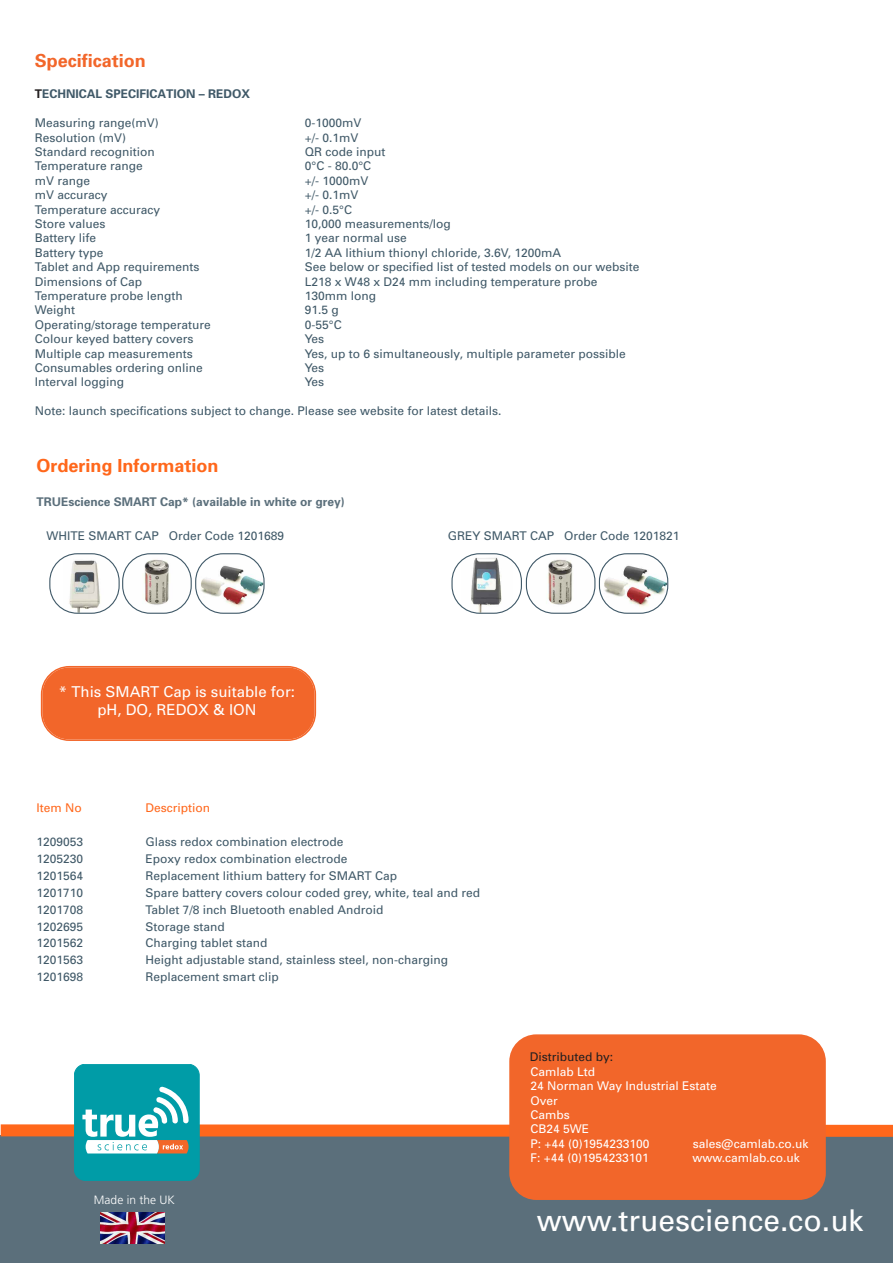
<style>
.page{position:relative;width:893px;height:1263px;background:#fff}
.page>*{position:absolute;margin:0;border:0;box-sizing:border-box;transform-origin:0 0}
.t1{font:30px "Univers";color:#fff}
.t2{font:700 18px "Univers";color:#ff671b}
.t3{font:700 18px "Univers";color:#f2662a}
.t4{font:15px/18px "Univers";color:#fff;text-align:center}
.t5{font:12px "Univers";color:#405968}
.t6{font:12px/14.4px "Univers";color:#fff}
.t7{font:700 12px "Univers";color:#5b6f7b}
.t8{font:700 12px "Univers";color:#405968}
.t9{font:12px "Univers";color:#ff671b}
.t10{font:12px "Univers";color:#231f20}
.t11{font:300 12px "Frutiger";color:#fff}
.s1{color:#231f20}
</style>
<div class="page">
<div style="left:1px;top:1135px;width:892px;height:128px;background:#5b6f7b"></div>
<div style="left:1px;top:1124px;width:892px;height:13px;background:#ff671b"></div>
<div style="left:74px;top:1064px;width:125px;height:116px;background:#009ca7;border-radius:11px"></div>
<div style="left:74px;top:1064px;width:125px;height:116px;border:1px solid #009ca7;border-radius:11px"></div>
<svg style="left:82px;top:1086px;width:107px;height:67px"></svg>
<img style="left:100px;top:1212px;width:64px;height:32px">
<div style="left:509px;top:1034px;width:317px;height:166px;background:#f2662a;border-radius:27px"></div>
<div style="left:41px;top:666px;width:275px;height:75px;background:#f2662a"></div>
<svg style="left:49px;top:553px;width:216px;height:61px"></svg>
<svg style="left:451px;top:553px;width:217px;height:61px"></svg>
<h2 class="t3" style="left:35px;top:54px;width:113px">Specification</h2>
<p class="t8" style="left:35px;top:90px;width:217px"><span class="s1">T</span>ECHNICAL SPECIFICATION – REDOX</p>
<p class="t5" style="left:35px;top:119px;width:126px">Measuring range(mV)</p>
<p class="t5" style="left:305px;top:119px;width:58px">0-1000mV</p>
<p class="t5" style="left:35px;top:133px;width:93px">Resolution (mV)</p>
<p class="t5" style="left:305px;top:133px;width:55px">+/- 0.1mV</p>
<p class="t5" style="left:35px;top:147px;width:122px">Standard recognition</p>
<p class="t5" style="left:305px;top:147px;width:82px">QR code input</p>
<p class="t5" style="left:35px;top:162px;width:110px">Temperature range</p>
<p class="t5" style="left:305px;top:162px;width:68px">0°C - 80.0°C</p>
<p class="t5" style="left:35px;top:176px;width:57px">mV range</p>
<p class="t5" style="left:305px;top:176px;width:65px">+/- 1000mV</p>
<p class="t5" style="left:35px;top:191px;width:74px">mV accuracy</p>
<p class="t5" style="left:305px;top:191px;width:55px">+/- 0.1mV</p>
<p class="t5" style="left:35px;top:205px;width:127px">Temperature accuracy</p>
<p class="t5" style="left:305px;top:205px;width:49px">+/- 0.5°C</p>
<p class="t5" style="left:35px;top:219px;width:72px">Store values</p>
<p class="t5" style="left:305px;top:219px;width:148px">10,000 measurements/log</p>
<p class="t5" style="left:35px;top:234px;width:63px">Battery life</p>
<p class="t5" style="left:305px;top:234px;width:104px">1 year normal use</p>
<p class="t5" style="left:35px;top:248px;width:70px">Battery type</p>
<p class="t5" style="left:305px;top:248px;width:258px">1/2 AA lithium thionyl chloride, 3.6V, 1200mA</p>
<p class="t5" style="left:35px;top:263px;width:166px">Tablet and App requirements</p>
<p class="t5" style="left:305px;top:263px;width:336px">See below or specified list of tested models on our website</p>
<p class="t5" style="left:35px;top:277px;width:109px">Dimensions of Cap</p>
<p class="t5" style="left:305px;top:277px;width:294px">L218 x W48 x D24 mm including temperature probe</p>
<p class="t5" style="left:35px;top:291px;width:150px">Temperature probe length</p>
<p class="t5" style="left:305px;top:291px;width:73px">130mm long</p>
<p class="t5" style="left:35px;top:306px;width:42px">Weight</p>
<p class="t5" style="left:305px;top:306px;width:36px">91.5 g</p>
<p class="t5" style="left:35px;top:320px;width:178px">Operating/storage temperature</p>
<p class="t5" style="left:305px;top:320px;width:38px">0-55°C</p>
<p class="t5" style="left:35px;top:335px;width:160px">Colour keyed battery covers</p>
<p class="t5" style="left:305px;top:335px;width:21px">Yes</p>
<p class="t5" style="left:35px;top:349px;width:160px">Multiple cap measurements</p>
<p class="t5" style="left:305px;top:349px;width:322px">Yes, up to 6 simultaneously, multiple parameter possible</p>
<p class="t5" style="left:35px;top:363px;width:170px">Consumables ordering online</p>
<p class="t5" style="left:305px;top:363px;width:21px">Yes</p>
<p class="t5" style="left:35px;top:378px;width:91px">Interval logging</p>
<p class="t5" style="left:305px;top:378px;width:21px">Yes</p>
<p class="t5" style="left:35px;top:407px;width:468px">Note: launch specifications subject to change. Please see website for latest details.</p>
<h2 class="t2" style="left:36px;top:459px;width:184px">Ordering Information</h2>
<p class="t7" style="left:36px;top:498px;width:310px">TRUEscience SMART Cap* (available in white or grey)</p>
<p class="t5" style="left:46px;top:531px;width:239px">WHITE SMART CAP Order Code 1201689</p>
<p class="t5" style="left:448px;top:531px;width:233px">GREY SMART CAP Order Code 1201821</p>
<p class="t4" style="left:59px;top:684px;width:238px">* This SMART Cap is suitable for: pH, DO, REDOX &amp; ION</p>
<p class="t9" style="left:36px;top:804px;width:47px">Item No</p>
<p class="t9" style="left:145px;top:804px;width:66px">Description</p>
<p class="t5" style="left:36px;top:837px;width:48px">1209053</p>
<p class="t5" style="left:145px;top:837px;width:200px">Glass redox combination electrode</p>
<p class="t5" style="left:36px;top:854px;width:48px">1205230</p>
<p class="t5" style="left:145px;top:854px;width:204px">Epoxy redox combination electrode</p>
<p class="t5" style="left:36px;top:871px;width:48px">1201564</p>
<p class="t5" style="left:145px;top:871px;width:253px">Replacement lithium battery for SMART Cap</p>
<p class="t5" style="left:36px;top:888px;width:48px">1201710</p>
<p class="t5" style="left:145px;top:888px;width:336px">Spare battery covers colour coded grey, white, teal and red</p>
<p class="t5" style="left:36px;top:905px;width:48px">1201708</p>
<p class="t5" style="left:145px;top:905px;width:240px">Tablet 7/8 inch Bluetooth enabled Android</p>
<p class="t5" style="left:36px;top:922px;width:48px">1202695</p>
<p class="t5" style="left:145px;top:922px;width:81px">Storage stand</p>
<p class="t5" style="left:36px;top:939px;width:48px">1201562</p>
<p class="t5" style="left:145px;top:939px;width:124px">Charging tablet stand</p>
<p class="t5" style="left:36px;top:955px;width:48px">1201563</p>
<p class="t5" style="left:145px;top:955px;width:304px">Height adjustable stand, stainless steel, non-charging</p>
<p class="t5" style="left:36px;top:972px;width:48px">1201698</p>
<p class="t5" style="left:145px;top:972px;width:135px">Replacement smart clip</p>
<p class="t11" style="left:94px;top:1195px;width:82px">Made in the UK</p>
<p class="t10" style="left:530px;top:1053px;width:85px">Distributed by:</p>
<p class="t6" style="left:530px;top:1065px;width:188px">Camlab Ltd<br>24 Norman Way Industrial Estate<br>Over<br>Cambs<br>CB24 5WE<br>P: +44 (0)1954233100</p>
<p class="t6" style="left:693px;top:1137px;width:117px">sales@camlab.co.uk</p>
<p class="t6" style="left:530px;top:1152px;width:120px">F: +44 (0)1954233101</p>
<p class="t6" style="left:692px;top:1152px;width:109px">www.camlab.co.uk</p>
<h1 class="t1" style="left:537px;top:1209px;width:328px">www.truescience.co.uk</h1>
</div>
